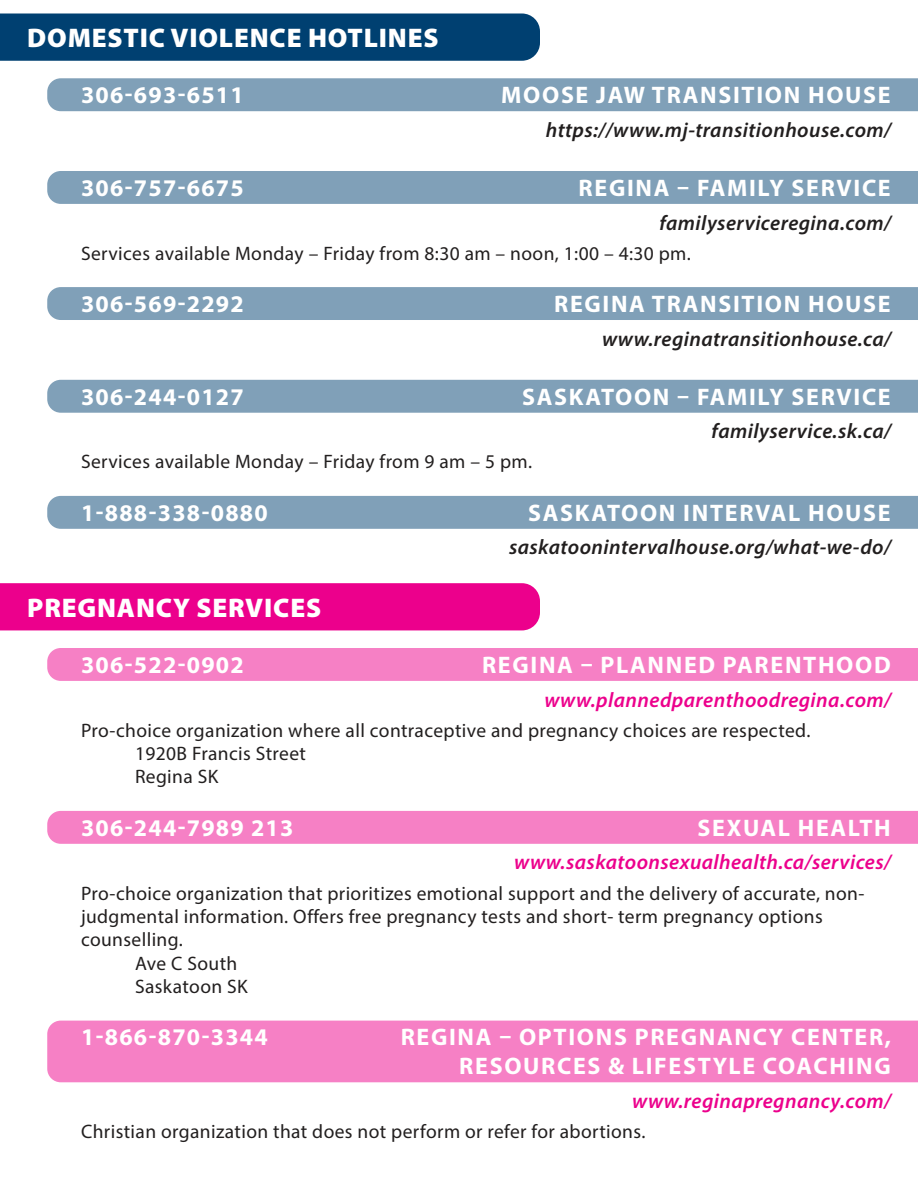
<style>
.page{position:relative;width:918px;height:1188px;background:#fff}
.page>*{position:absolute;margin:0;border:0;box-sizing:border-box;transform-origin:0 0}
.t1{font:900 27px "Myriad Pro";letter-spacing:.03em;color:#fff}
.t2{font:700 24px/28.8px "Myriad Pro";letter-spacing:.07em;color:#fff;text-align:right}
.t3{font:700 24px "Myriad Pro";letter-spacing:.05em;color:#fff}
.t4{font:italic 600 21px "Myriad Pro";letter-spacing:.02em;color:#221f1f}
.t5{font:italic 600 21px "Myriad Pro";letter-spacing:.02em;color:#ec008c}
.t6{font:19.5px/23.4px "Myriad Pro";letter-spacing:.02em;color:#221f1f}
</style>
<div class="page">
<div style="left:0;top:14px;width:540px;height:47px;background:#004071"></div>
<div style="left:47px;top:78px;width:871px;height:33px;background:#80a0b8"></div>
<div style="left:47px;top:171px;width:871px;height:33px;background:#80a0b8"></div>
<div style="left:47px;top:287px;width:871px;height:33px;background:#80a0b8"></div>
<div style="left:47px;top:380px;width:871px;height:33px;background:#80a0b8"></div>
<div style="left:47px;top:496px;width:871px;height:33px;background:#80a0b8"></div>
<div style="left:0;top:583px;width:540px;height:47px;background:#ec008c"></div>
<div style="left:47px;top:648px;width:871px;height:33px;background:#f680c5"></div>
<div style="left:47px;top:811px;width:871px;height:33px;background:#f680c5"></div>
<div style="left:47px;top:1021px;width:871px;height:61px;background:#f680c5"></div>
<h1 class="t1" style="left:27px;top:28px;width:413px">DOMESTIC VIOLENCE HOTLINES</h1>
<p class="t3" style="left:81px;top:85px;width:164px">306-693-6511</p>
<p class="t2" style="left:501px;top:83px;width:391px">MOOSE JAW TRANSITION HOUSE</p>
<p class="t4" style="left:546px;top:122px;width:347px">https://www.mj-transitionhouse.com/</p>
<p class="t3" style="left:81px;top:178px;width:164px">306-757-6675</p>
<p class="t2" style="left:579px;top:175px;width:314px">REGINA – FAMILY SERVICE</p>
<p class="t4" style="left:659px;top:214px;width:233px">familyserviceregina.com/</p>
<p class="t6" style="left:81px;top:243px;width:611px">Services available Monday – Friday from 8:30 am – noon, 1:00 – 4:30 pm.</p>
<p class="t3" style="left:81px;top:294px;width:164px">306-569-2292</p>
<p class="t2" style="left:554px;top:291px;width:338px">REGINA TRANSITION HOUSE</p>
<p class="t4" style="left:602px;top:330px;width:290px">www.reginatransitionhouse.ca/</p>
<p class="t3" style="left:81px;top:387px;width:164px">306-244-0127</p>
<p class="t2" style="left:522px;top:384px;width:370px">SASKATOON – FAMILY SERVICE</p>
<p class="t4" style="left:712px;top:423px;width:181px">familyservice.sk.ca/</p>
<p class="t6" style="left:81px;top:452px;width:453px">Services available Monday – Friday from 9 am – 5 pm.</p>
<p class="t3" style="left:81px;top:503px;width:188px">1-888-338-0880</p>
<p class="t2" style="left:528px;top:500px;width:364px">SASKATOON INTERVAL HOUSE</p>
<p class="t4" style="left:509px;top:539px;width:383px">saskatoonintervalhouse.org/what-we-do/</p>
<h1 class="t1" style="left:27px;top:598px;width:295px">PREGNANCY SERVICES</h1>
<p class="t3" style="left:81px;top:655px;width:164px">306-522-0902</p>
<p class="t2" style="left:482px;top:652px;width:410px">REGINA – PLANNED PARENTHOOD</p>
<p class="t5" style="left:544px;top:691px;width:348px">www.plannedparenthoodregina.com/</p>
<p class="t6" style="left:135px;top:720px;width:677px;text-indent:-54px">Pro-choice organization where all contraceptive and pregnancy choices are respected.<br>1920B Francis Street<br>Regina SK</p>
<p class="t3" style="left:81px;top:818px;width:214px">306-244-7989 213</p>
<p class="t2" style="left:698px;top:815px;width:195px">SEXUAL HEALTH</p>
<p class="t5" style="left:514px;top:854px;width:378px">www.saskatoonsexualhealth.ca/services/</p>
<p class="t6" style="left:81px;top:883px;width:785px">Pro-choice organization that prioritizes emotional support and the delivery of accurate, non-</p>
<p class="t6" style="left:81px;top:906px;width:743px">judgmental information. Offers free pregnancy tests and short- term pregnancy options</p>
<p class="t6" style="left:81px;top:930px;width:103px">counselling.</p>
<p class="t6" style="left:135px;top:953px;width:104px">Ave C South</p>
<p class="t6" style="left:135px;top:976px;width:114px">Saskatoon SK</p>
<p class="t3" style="left:81px;top:1027px;width:188px">1-866-870-3344</p>
<p class="t2" style="left:401px;top:1025px;width:492px">REGINA – OPTIONS PREGNANCY CENTER,<br>RESOURCES &amp; LIFESTYLE COACHING</p>
<p class="t5" style="left:632px;top:1093px;width:260px">www.reginapregnancy.com/</p>
<p class="t6" style="left:81px;top:1121px;width:566px">Christian organization that does not perform or refer for abortions.</p>
</div>
